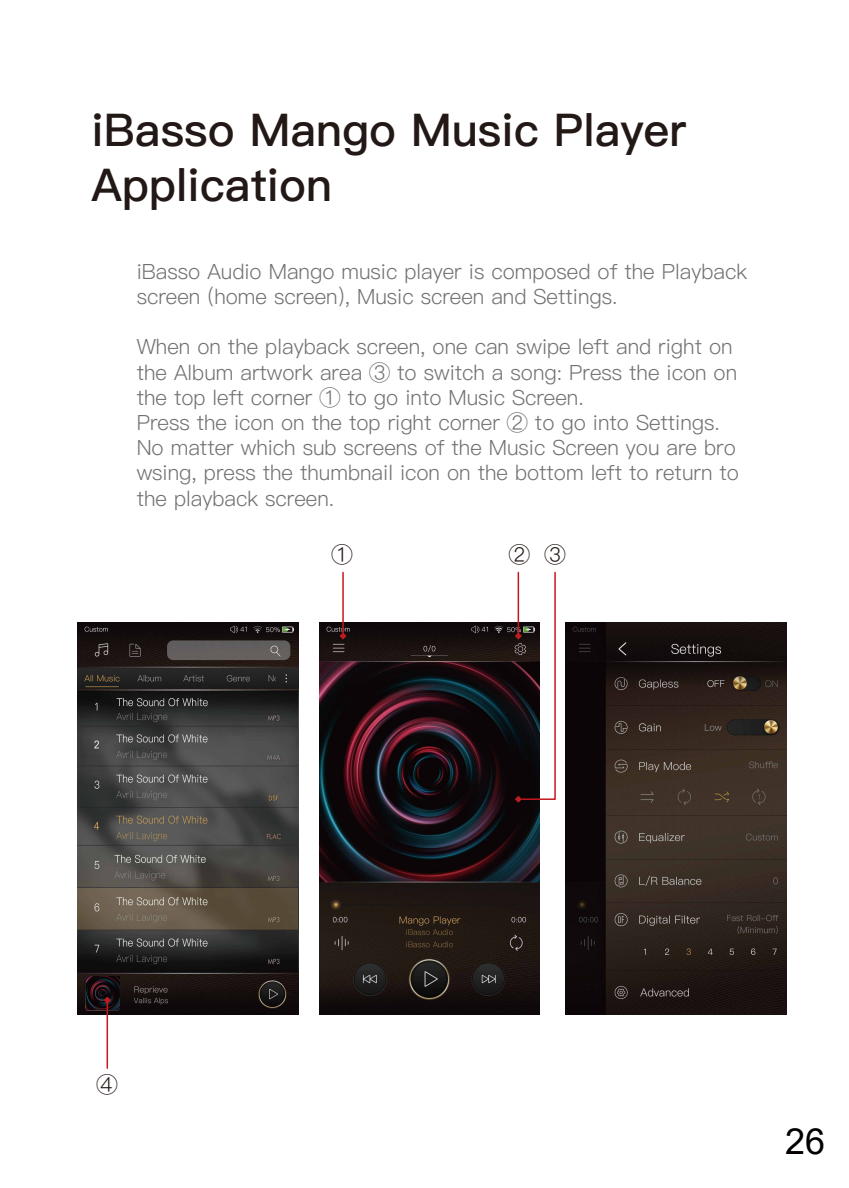
<style>
.page{position:relative;width:849px;height:1188px;background:#fff}
.page>*{position:absolute;margin:0;border:0;box-sizing:border-box;transform-origin:0 0}
.t1{font:45.3px/54.3px "Ping Fang SC Bold";color:#221815}
.t2{font:36px "Arial";color:#040000}
.t3{font:21.3px "Ping Fang SC Regular";color:#221815}
.t4{font:21px/25.2px "Ping Fang SC Regular";color:#727171}
</style>
<div class="page">
<img style="left:78px;top:622px;width:220px;height:392px">
<img style="left:78px;top:691px;width:220px;height:281px">
<img style="left:86px;top:977px;width:34px;height:33px">
<img style="left:320px;top:622px;width:220px;height:392px">
<img style="left:566px;top:622px;width:220px;height:392px">
<svg style="left:340px;top:632px;width:7px;height:8px"></svg>
<svg style="left:104px;top:997px;width:7px;height:7px"></svg>
<hr style="left:342px;top:572px;width:2px;height:64px;background:#c6171e">
<svg style="left:515px;top:571px;width:41px;height:232px"></svg>
<hr style="left:107px;top:1000px;width:1px;height:68px;background:#c6171e">
<h1 class="t1" style="left:92px;top:104px;width:596px">iBasso Mango Music Player<br>Application</h1>
<p class="t4" style="left:137px;top:259px;width:612px">iBasso Audio Mango music player is composed of the Playback screen (home screen), Music screen and Settings.</p>
<p class="t4" style="left:137px;top:334px;width:604px">When on the playback screen, one can swipe left and right on the Album artwork area ③ to switch a song: Press the icon on the top left corner ① to go into Music Screen.<br>Press the icon on the top right corner ② to go into Settings.<br>No matter which sub screens of the Music Screen you are bro wsing, press the thumbnail icon on the bottom left to return to the playback screen.</p>
<p class="t3" style="left:331px;top:542px;width:23px">①</p>
<p class="t3" style="left:509px;top:542px;width:58px">② ③</p>
<p class="t3" style="left:97px;top:1072px;width:23px">④</p>
<h2 class="t2" style="left:785px;top:1117px;width:42px">26</h2>
</div>
